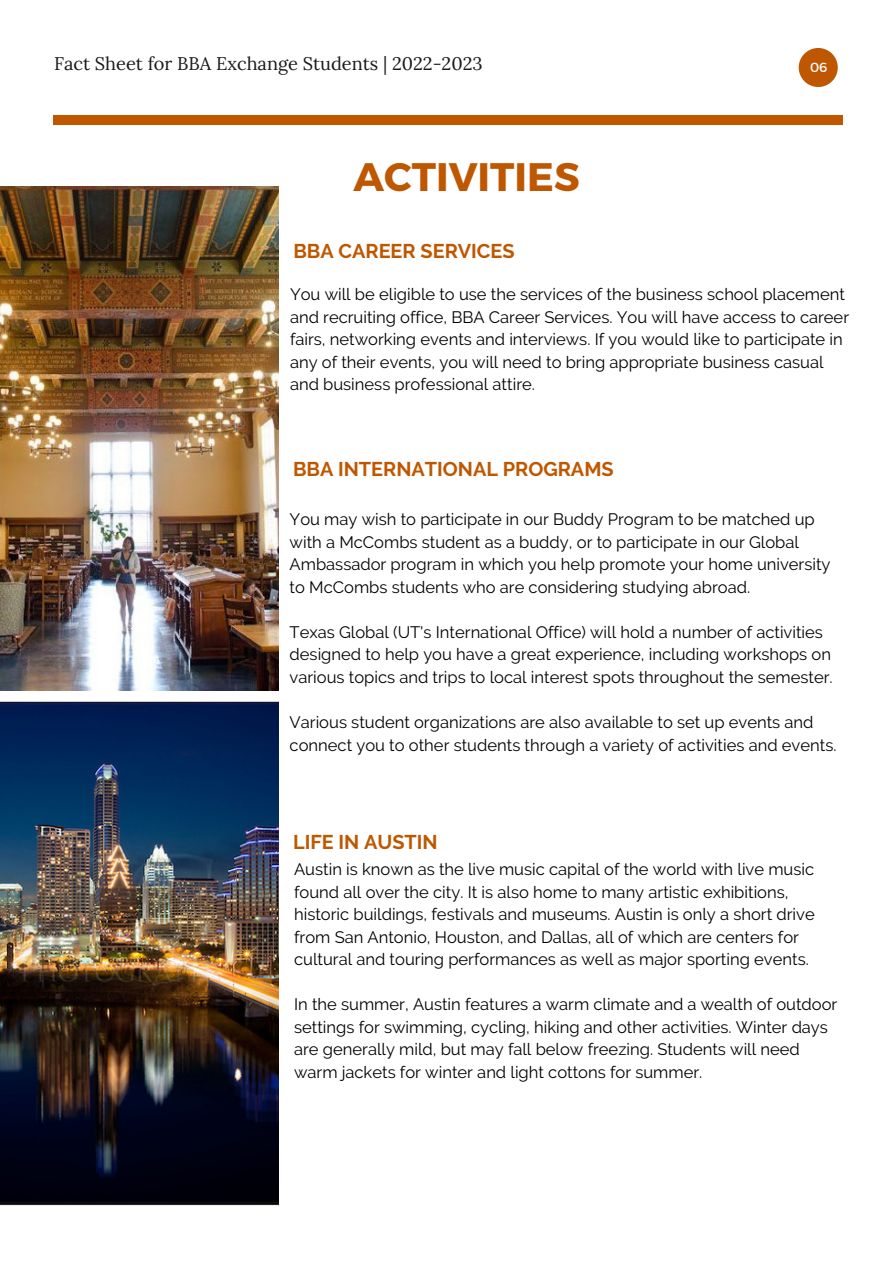
<style>
.page{position:relative;width:894px;height:1264px;background:#fff}
.page>*{position:absolute;margin:0;border:0;box-sizing:border-box;transform-origin:0 0}
.t1{font:700 39.75px "Montserrat";color:#bf5700}
.t2{font:700 19.8px "Raleway";color:#bf5700}
.t3{font:18.15px "Lora";color:#191919}
.t4{font:16.5px/22.5px "Raleway";color:#000}
.t5{font:13.2px "Montserrat";color:#fff}
</style>
<div class="page">
<div style="left:53px;top:115px;width:790px;height:9px;background:#bf5700"></div>
<svg style="left:798px;top:48px;width:39px;height:39px"></svg>
<img style="left:0;top:187px;width:278px;height:503px">
<img style="left:0;top:701px;width:278px;height:504px">
<p class="t3" style="left:54px;top:52px;width:430px">Fact Sheet for BBA Exchange Students | 2022-2023</p>
<p class="t5" style="left:809px;top:59px;width:19px">06</p>
<p class="t1" style="left:353px;top:151px;width:227px">ACTIVITIES</p>
<p class="t2" style="left:293px;top:239px;width:223px">BBA CAREER SERVICES</p>
<p class="t4" style="left:290px;top:283px;width:560px">You will be eligible to use the services of the business school placement and recruiting office, BBA Career Services. You will have access to career fairs, networking events and interviews. If you would like to participate in any of their events, you will need to bring appropriate business casual and business professional attire.</p>
<p class="t2" style="left:293px;top:457px;width:322px">BBA INTERNATIONAL PROGRAMS</p>
<p class="t4" style="left:289px;top:508px;width:542px">You may wish to participate in our Buddy Program to be matched up with a McCombs student as a buddy, or to participate in our Global Ambassador program in which you help promote your home university to McCombs students who are considering studying abroad.</p>
<p class="t4" style="left:289px;top:621px;width:544px">Texas Global (UT's International Office) will hold a number of activities designed to help you have a great experience, including workshops on various topics and trips to local interest spots throughout the semester.</p>
<p class="t4" style="left:289px;top:711px;width:548px">Various student organizations are also available to set up events and connect you to other students through a variety of activities and events.</p>
<p class="t2" style="left:293px;top:830px;width:146px">LIFE IN AUSTIN</p>
<p class="t4" style="left:294px;top:858px;width:522px">Austin is known as the live music capital of the world with live music found all over the city. It is also home to many artistic exhibitions, historic buildings, festivals and museums. Austin is only a short drive from San Antonio, Houston, and Dallas, all of which are centers for cultural and touring performances as well as major sporting events.</p>
<p class="t4" style="left:294px;top:993px;width:544px">In the summer, Austin features a warm climate and a wealth of outdoor settings for swimming, cycling, hiking and other activities. Winter days are generally mild, but may fall below freezing. Students will need warm jackets for winter and light cottons for summer.</p>
</div>
